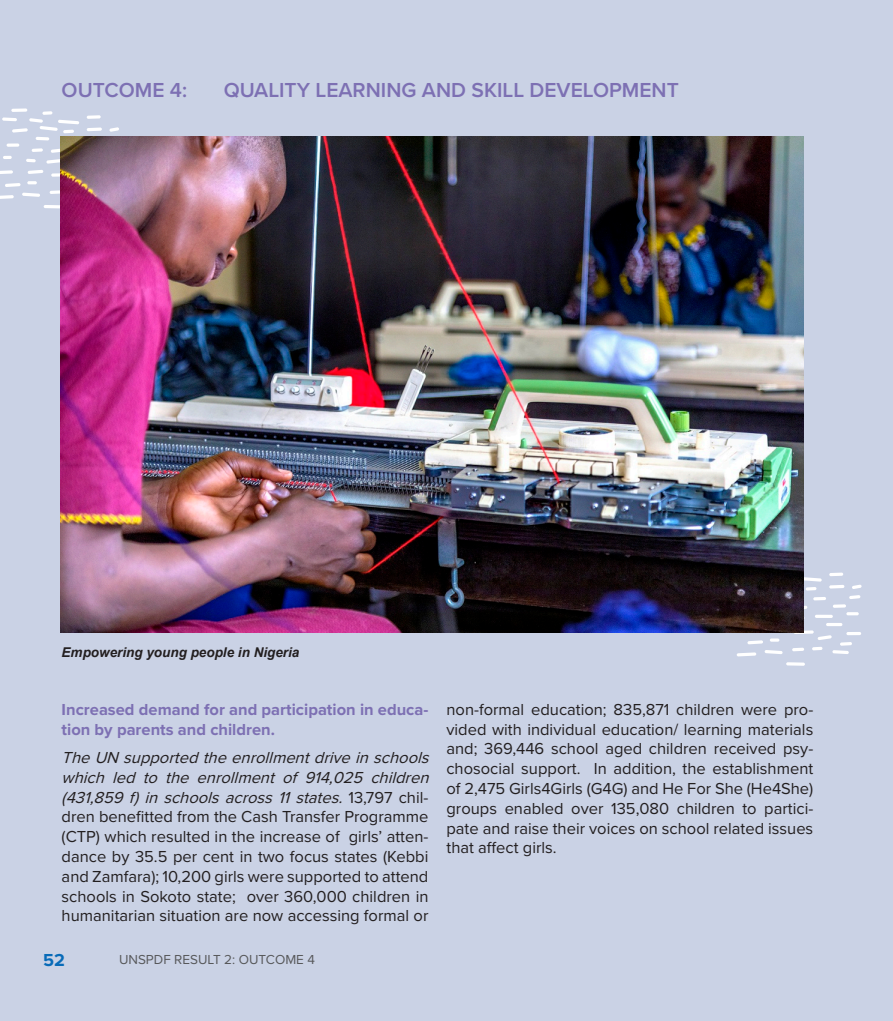
<style>
.page{position:relative;width:893px;height:1021px;background:#fff}
.page>*{position:absolute;margin:0;border:0;box-sizing:border-box;transform-origin:0 0}
.Main_Body_Text_02{font:600 21px "Proxima Nova";color:#7d70b3}
.t1{font:700 18px "Proxima Nova";color:#086bb8}
.Main_Body_Text_02-2{font:16.5px/19.8px "Proxima Nova";color:#231f20}
.Main_Body_Text_02-3{font:700 16.5px/19.8px "Proxima Nova";color:#7d70b3}
.t2{font:italic 700 13.5px "Arial";color:#231f20}
.t3{font:13.5px "Proxima Nova";color:#57585a}
.s1{font-style:italic}
</style>
<div class="page">
<div style="left:0;top:0;width:893px;height:1020px;background:#cad2e5"></div>
<svg style="left:747px;top:640px;width:16px;height:4px"></svg>
<svg style="left:737px;top:652px;width:19px;height:4px"></svg>
<svg style="left:770px;top:638px;width:9px;height:3px"></svg>
<svg style="left:765px;top:650px;width:18px;height:4px"></svg>
<svg style="left:794px;top:630px;width:20px;height:4px"></svg>
<svg style="left:792px;top:647px;width:12px;height:4px"></svg>
<hr style="left:786px;top:662px;width:19px;height:3px;background:#fff;border-radius:2px">
<hr style="left:826px;top:623px;width:16px;height:3px;background:#fff;border-radius:2px">
<hr style="left:846px;top:632px;width:15px;height:3px;background:#fff;border-radius:2px">
<svg style="left:812px;top:635px;width:40px;height:19px"></svg>
<svg style="left:804px;top:572px;width:58px;height:47px"></svg>
<svg style="left:11px;top:108px;width:16px;height:4px"></svg>
<svg style="left:0;top:170px;width:13px;height:4px"></svg>
<svg style="left:5px;top:183px;width:16px;height:4px"></svg>
<svg style="left:0;top:195px;width:14px;height:4px"></svg>
<svg style="left:28px;top:170px;width:15px;height:4px"></svg>
<svg style="left:27px;top:181px;width:10px;height:3px"></svg>
<svg style="left:22px;top:193px;width:18px;height:4px"></svg>
<svg style="left:51px;top:173px;width:20px;height:4px"></svg>
<svg style="left:50px;top:190px;width:10px;height:4px"></svg>
<hr style="left:44px;top:205px;width:18px;height:3px;background:#fff;border-radius:2px">
<svg style="left:2px;top:111px;width:117px;height:53px"></svg>
<img style="left:60px;top:136px;width:744px;height:496px">
<p class="Main_Body_Text_02" style="left:62px;top:78px;width:127px">OUTCOME 4:</p>
<p class="Main_Body_Text_02" style="left:224px;top:78px;width:457px">QUALITY LEARNING AND SKILL DEVELOPMENT</p>
<p class="t2" style="left:62px;top:643px;width:239px">Empowering young people in Nigeria</p>
<p class="Main_Body_Text_02-3" style="left:62px;top:700px;width:368px">Increased demand for and participation in educa&shy;tion by parents and children.</p>
<p class="Main_Body_Text_02-2" style="left:62px;top:747px;width:374px"><span class="s1">TheUN supportedtheenrollmentdriveinschools which led to the enrollment of 914,025 children (431,859f)inschoolsacross11states.</span>1 3 , 7 9 7 c h i l - dren benefitted from the Cash Transfer Programme (CTP) which resulted in the increase of girls’ atten&shy;dance by 35.5 per cent in two focus states (Kebbi and Zamfara); 10,200 girls were supported to attend schools in Sokoto state; over 360,000 children in humanitarian situation are now accessing formal or</p>
<p class="t1" style="left:43px;top:949px;width:23px">52</p>
<p class="t3" style="left:119px;top:951px;width:197px">UNSPDF RESULT 2: OUTCOME 4</p>
<p class="Main_Body_Text_02-2" style="left:446px;top:699px;width:368px;text-align:justify">non-formal education; 835,871 children were pro&shy;vided with individual education/ learning materials and; 369,446 school aged children received psy&shy;chosocial support. In addition, the establishment of 2,475 Girls4Girls (G4G) and He For She (He4She) groups enabled over 135,080 children to partici&shy;pate and raise their voices on school related issues that affect girls.</p>
</div>
